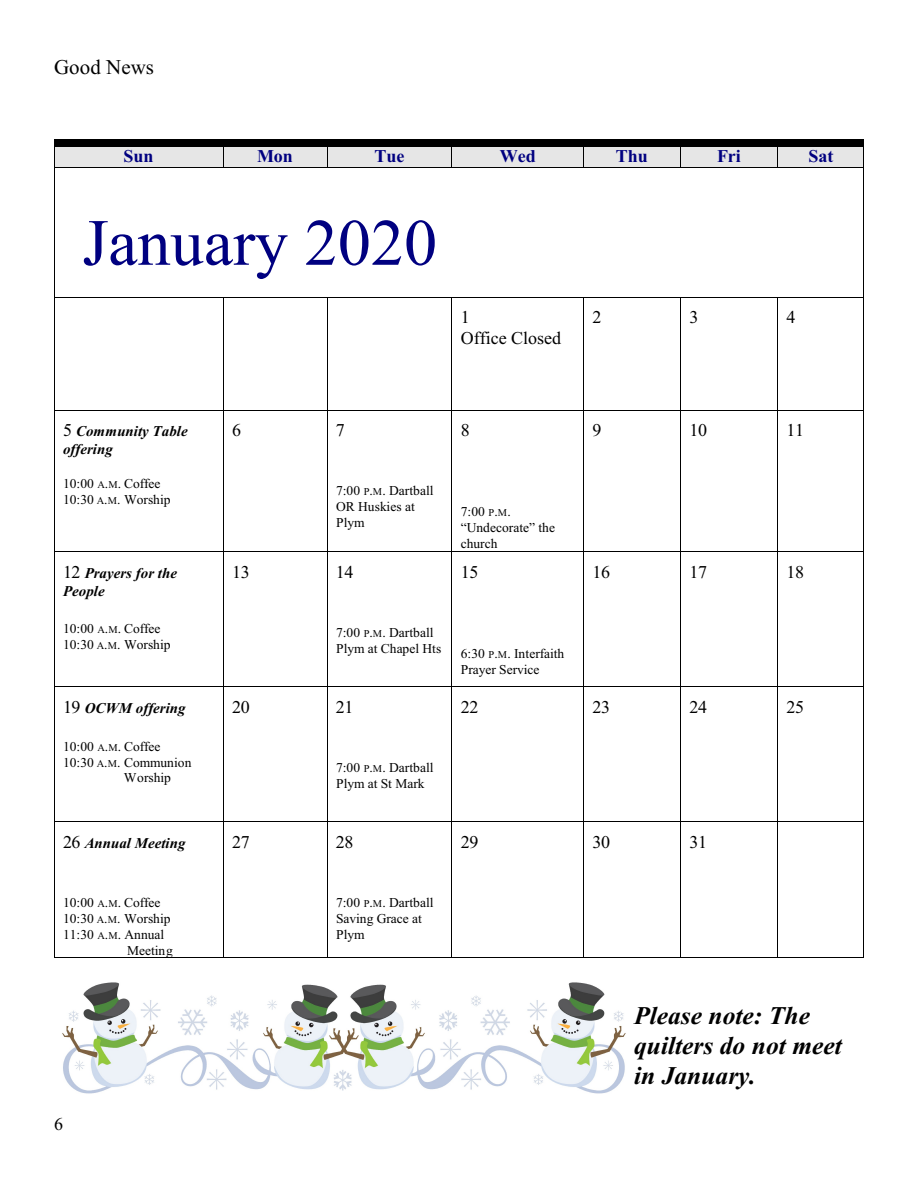
<style>
.page{position:relative;width:918px;height:1188px;background:#fff}
.page>*{position:absolute;margin:0;border:0;box-sizing:border-box;transform-origin:0 0}
.t1{font:66px "Times New Roman";color:#000080}
.t2{font:italic 700 25.5px/29.7px "Times New Roman";color:#000}
.t3{font:21px "Times New Roman";color:#000}
.t4{font:18px "Times New Roman";letter-spacing:-.02em;color:#000}
.t5{font:700 18px "Times New Roman";color:#000080}
.t6{font:18px/21.3px "Times New Roman";color:#000}
.t7{font:italic 700 15px/18.6px "Times New Roman";color:#000}
.t8{font:13.5px/15.9px "Times New Roman";color:#000}
.s1{font-weight:400;font-style:normal;font-size:18px}
.s2{font-size:10.5px}
</style>
<div class="page">
<div style="left:54px;top:139px;width:169px;height:29px;background:#e6e6e6"></div>
<div style="left:54px;top:139px;width:169px;height:7px;background:#000"></div>
<div style="left:223px;top:139px;width:104px;height:29px;background:#e6e6e6"></div>
<div style="left:223px;top:139px;width:104px;height:7px;background:#000"></div>
<div style="left:327px;top:139px;width:125px;height:29px;background:#e6e6e6"></div>
<div style="left:327px;top:139px;width:125px;height:7px;background:#000"></div>
<div style="left:452px;top:139px;width:132px;height:29px;background:#e6e6e6"></div>
<div style="left:452px;top:139px;width:132px;height:7px;background:#000"></div>
<div style="left:584px;top:139px;width:97px;height:29px;background:#e6e6e6"></div>
<div style="left:584px;top:139px;width:97px;height:7px;background:#000"></div>
<div style="left:681px;top:139px;width:97px;height:29px;background:#e6e6e6"></div>
<div style="left:681px;top:139px;width:97px;height:7px;background:#000"></div>
<div style="left:778px;top:139px;width:86px;height:29px;background:#e6e6e6"></div>
<div style="left:778px;top:139px;width:86px;height:7px;background:#000"></div>
<img style="left:62px;top:982px;width:564px;height:112px">
<h3 class="t3" style="left:54px;top:59px;width:101px">Good News</h3>
<h3 class="t5" style="left:123px;top:150px;width:32px">Sun</h3>
<h3 class="t5" style="left:257px;top:150px;width:37px">Mon</h3>
<h3 class="t5" style="left:374px;top:150px;width:32px">Tue</h3>
<h3 class="t5" style="left:500px;top:150px;width:37px">Wed</h3>
<h3 class="t5" style="left:616px;top:150px;width:34px">Thu</h3>
<h3 class="t5" style="left:717px;top:150px;width:25px">Fri</h3>
<h3 class="t5" style="left:808px;top:150px;width:27px">Sat</h3>
<h1 class="t1" style="left:82px;top:219px;width:356px">January 2020</h1>
<h3 class="t6" style="left:461px;top:308px;width:102px">1<br>Office Closed</h3>
<h3 class="t4" style="left:593px;top:310px;width:10px">2</h3>
<h3 class="t4" style="left:689px;top:310px;width:10px">3</h3>
<h3 class="t4" style="left:786px;top:310px;width:10px">4</h3>
<p class="t7" style="left:63px;top:423px;width:126px"><span class="s1">5</span> Community Table offering</p>
<p class="t8" style="left:63px;top:477px;width:109px">10:00 <span class="s2">A</span>.<span class="s2">M</span>. Coffee<br>10:30 <span class="s2">A</span>.<span class="s2">M</span>. Worship</p>
<p class="t7" style="left:63px;top:565px;width:116px"><span class="s1">12</span> Prayers for the<br>People</p>
<p class="t8" style="left:63px;top:622px;width:109px">10:00 <span class="s2">A</span>.<span class="s2">M</span>. Coffee<br>10:30 <span class="s2">A</span>.<span class="s2">M</span>. Worship</p>
<p class="t7" style="left:63px;top:700px;width:124px"><span class="s1">19</span> OCWM offering</p>
<p class="t8" style="left:63px;top:740px;width:99px">10:00 <span class="s2">A</span>.<span class="s2">M</span>. Coffee</p>
<p class="t8" style="left:63px;top:755px;width:130px">10:30 <span class="s2">A</span>.<span class="s2">M</span>. Communion</p>
<p class="t8" style="left:124px;top:771px;width:49px">Worship</p>
<p class="t7" style="left:63px;top:835px;width:124px"><span class="s1">26</span> Annual Meeting</p>
<p class="t8" style="left:63px;top:896px;width:99px">10:00 <span class="s2">A</span>.<span class="s2">M</span>. Coffee</p>
<p class="t8" style="left:63px;top:912px;width:109px">10:30 <span class="s2">A</span>.<span class="s2">M</span>. Worship</p>
<p class="t8" style="left:63px;top:928px;width:103px">11:30 <span class="s2">A</span>.<span class="s2">M</span>. Annual</p>
<p class="t8" style="left:127px;top:943px;width:47px">Meeting</p>
<h3 class="t4" style="left:54px;top:1117px;width:10px">6</h3>
<h3 class="t4" style="left:232px;top:423px;width:10px">6</h3>
<h3 class="t4" style="left:336px;top:423px;width:10px">7</h3>
<p class="t8" style="left:336px;top:484px;width:99px">7:00 <span class="s2">P</span>.<span class="s2">M</span>. Dartball<br>OR Huskies at<br>Plym</p>
<h3 class="t4" style="left:232px;top:565px;width:19px">13</h3>
<h3 class="t4" style="left:336px;top:565px;width:19px">14</h3>
<p class="t8" style="left:336px;top:626px;width:107px">7:00 <span class="s2">P</span>.<span class="s2">M</span>. Dartball<br>Plym at Chapel Hts</p>
<h3 class="t4" style="left:232px;top:700px;width:19px">20</h3>
<h3 class="t4" style="left:336px;top:700px;width:19px">21</h3>
<p class="t8" style="left:336px;top:761px;width:99px">7:00 <span class="s2">P</span>.<span class="s2">M</span>. Dartball<br>Plym at St Mark</p>
<h3 class="t4" style="left:232px;top:835px;width:19px">27</h3>
<h3 class="t4" style="left:336px;top:835px;width:19px">28</h3>
<p class="t8" style="left:336px;top:896px;width:99px">7:00 <span class="s2">P</span>.<span class="s2">M</span>. Dartball<br>Saving Grace at<br>Plym</p>
<h3 class="t4" style="left:461px;top:423px;width:10px">8</h3>
<p class="t8" style="left:461px;top:505px;width:96px">7:00 <span class="s2">P</span>.<span class="s2">M</span>. “Undecorate” the church</p>
<h3 class="t4" style="left:461px;top:565px;width:19px">15</h3>
<p class="t8" style="left:461px;top:647px;width:105px">6:30 <span class="s2">P</span>.<span class="s2">M</span>. Interfaith<br>Prayer Service</p>
<h3 class="t4" style="left:593px;top:423px;width:10px">9</h3>
<h3 class="t4" style="left:689px;top:423px;width:19px">10</h3>
<h3 class="t4" style="left:786px;top:423px;width:19px">11</h3>
<h3 class="t4" style="left:593px;top:565px;width:19px">16</h3>
<h3 class="t4" style="left:689px;top:565px;width:19px">17</h3>
<h3 class="t4" style="left:786px;top:565px;width:19px">18</h3>
<h3 class="t4" style="left:461px;top:700px;width:19px">22</h3>
<h3 class="t4" style="left:593px;top:700px;width:19px">23</h3>
<h3 class="t4" style="left:689px;top:700px;width:19px">24</h3>
<h3 class="t4" style="left:786px;top:700px;width:19px">25</h3>
<h3 class="t4" style="left:461px;top:835px;width:19px">29</h3>
<h3 class="t4" style="left:593px;top:835px;width:19px">30</h3>
<h3 class="t4" style="left:689px;top:835px;width:19px">31</h3>
<h2 class="t2" style="left:634px;top:1004px;width:209px">Please note: The quilters do not meet in January.</h2>
</div>
